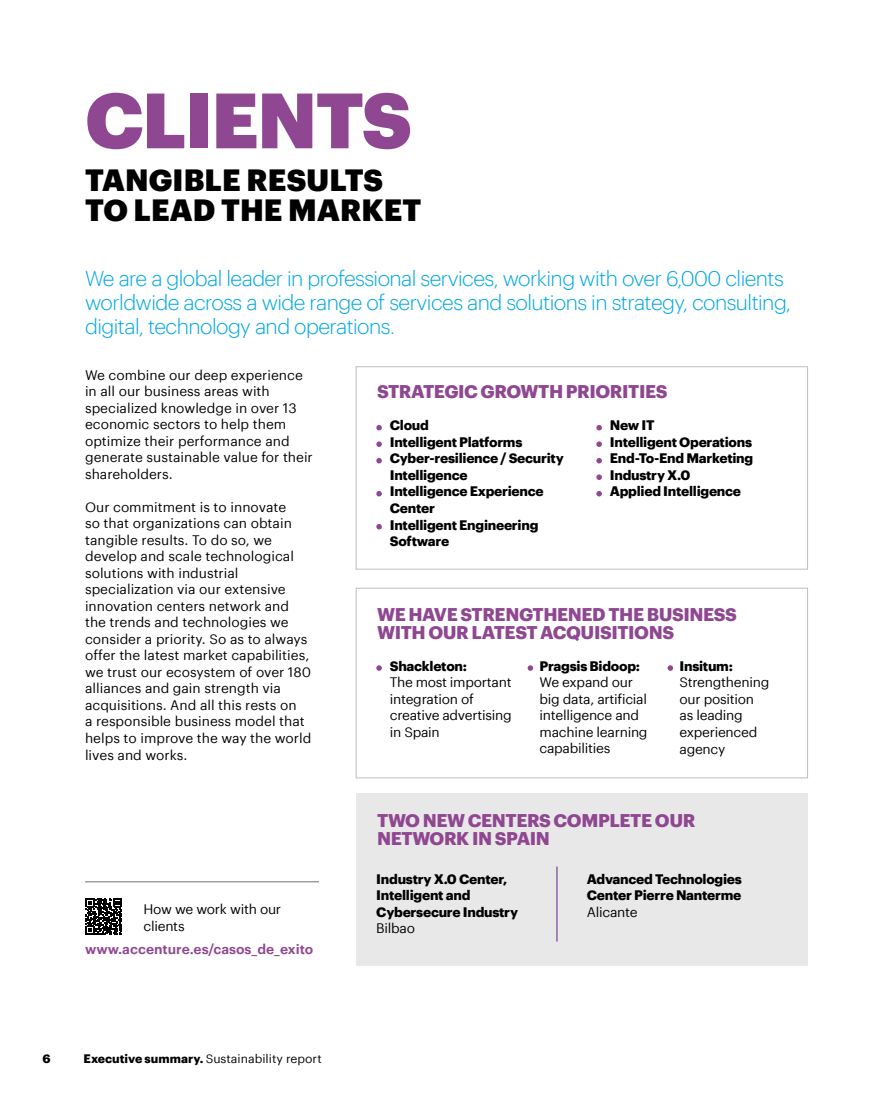
<style>
.page{position:relative;width:893px;height:1106px;background:#fff}
.page>*{position:absolute;margin:0;border:0;box-sizing:border-box;transform-origin:0 0}
.t1{font:900 76.5px "Graphik";letter-spacing:-.02em;color:#8f4791}
.t2{font:900 30px/30px "Graphik";letter-spacing:.005em;color:#000}
.t3{font:300 21px/24px "Graphik";letter-spacing:-.03em;color:#00a9e1}
.t4{font:700 18px/18px "Graphik";letter-spacing:-.025em;color:#8f4791}
.t5{font:13.5px/16.5px "Graphik";color:#000}
.t6{font:700 13.5px/16.5px "Graphik";letter-spacing:-.02em;color:#000}
.t7{font:13.5px/16.5px "Graphik";letter-spacing:-.02em;color:#000}
.t8{font:600 13.5px "Graphik";color:#8f4791}
.t9{font:12px "Graphik";color:#000}
.t10{font:700 12px "Graphik";color:#000}
.s1{font-weight:700}
</style>
<div class="page">
<div style="left:356px;top:793px;width:451px;height:173px;background:#e9e8e8"></div>
<div style="left:356px;top:588px;width:452px;height:190px;border:1px solid #c0bfbf"></div>
<svg style="left:376px;top:425px;width:6px;height:5px"></svg>
<svg style="left:376px;top:441px;width:6px;height:6px"></svg>
<svg style="left:376px;top:458px;width:6px;height:5px"></svg>
<svg style="left:376px;top:491px;width:6px;height:5px"></svg>
<svg style="left:376px;top:524px;width:6px;height:5px"></svg>
<svg style="left:596px;top:425px;width:6px;height:5px"></svg>
<svg style="left:596px;top:441px;width:6px;height:6px"></svg>
<svg style="left:596px;top:458px;width:6px;height:5px"></svg>
<svg style="left:596px;top:474px;width:6px;height:6px"></svg>
<svg style="left:596px;top:491px;width:6px;height:5px"></svg>
<svg style="left:376px;top:665px;width:6px;height:6px"></svg>
<svg style="left:528px;top:665px;width:5px;height:6px"></svg>
<svg style="left:668px;top:665px;width:5px;height:6px"></svg>
<div style="left:356px;top:366px;width:452px;height:203px;border:1px solid #c0bfbf"></div>
<svg style="left:86px;top:898px;width:36px;height:36px"></svg>
<hr style="left:85px;top:881px;width:234px;height:1px;background:#6f7170">
<hr style="left:557px;top:866px;width:1px;height:75px;background:#622181">
<h1 class="t1" style="left:85px;top:61px;width:328px">CLIENTS</h1>
<h2 class="t2" style="left:85px;top:162px;width:338px">TANGIBLE RESULTS<br>TO LEAD THE MARKET</h2>
<h3 class="t3" style="left:85px;top:264px;width:708px">We are a global leader in professional services, working with over 6,000 clients worldwide across a wide range of services and solutions in strategy, consulting, digital, technology and operations.</h3>
<p class="t5" style="left:85px;top:365px;width:229px">We combine our deep experience in all our business areas with specialized knowledge in over 13 economic sectors to help them optimize their performance and generate sustainable value for their shareholders.</p>
<p class="t5" style="left:85px;top:497px;width:228px">Our commitment is to innovate<br>so that organizations can obtain tangible results. To do so, we develop and scale technological solutions with industrial specialization via our extensive innovation centers network and the trends and technologies we consider a priority. So as to always offer the latest market capabilities, we trust our ecosystem of over 180 alliances and gain strength via acquisitions. And all this rests on<br>a responsible business model that helps to improve the way the world lives and works.</p>
<h3 class="t4" style="left:377px;top:380px;width:292px">STRATEGIC GROWTH PRIORITIES</h3>
<p class="t6" style="left:390px;top:416px;width:175px">Cloud<br>Intelligent Platforms<br>Cyber-resilience / Security<br>Intelligence<br>Intelligence Experience<br>Center<br>Intelligent Engineering<br>Software</p>
<p class="t6" style="left:610px;top:416px;width:145px">New IT<br>Intelligent Operations<br>End-To-End Marketing<br>Industry X.0<br>Applied Intelligence</p>
<h3 class="t4" style="left:377px;top:604px;width:361px">WE HAVE STRENGTHENED THE BUSINESS<br>WITH OUR LATEST ACQUISITIONS</h3>
<p class="t6" style="left:539px;top:656px;width:102px">Pragsis Bidoop:</p>
<p class="t7" style="left:539px;top:673px;width:110px">We expand our big data, artificial intelligence and machine learning capabilities</p>
<p class="t6" style="left:679px;top:656px;width:55px">Insitum:</p>
<p class="t7" style="left:679px;top:673px;width:91px">Strengthening our position as leading experienced agency</p>
<p class="t6" style="left:390px;top:656px;width:79px">Shackleton:</p>
<p class="t7" style="left:390px;top:673px;width:123px">The most important integration of creative advertising in Spain</p>
<p class="t7" style="left:144px;top:900px;width:139px">How we work with our clients</p>
<p class="t8" style="left:85px;top:938px;width:230px">www.accenture.es/casos_de_exito</p>
<p class="t10" style="left:43px;top:1049px;width:10px">6</p>
<p class="t9" style="left:84px;top:1050px;width:240px"><span class="s1">Executive summary.</span> Sustainability report</p>
<h3 class="t4" style="left:377px;top:809px;width:320px">TWO NEW CENTERS COMPLETE OUR<br>NETWORK IN SPAIN</h3>
<p class="t6" style="left:376px;top:869px;width:143px">Industry X.0 Center,<br>Intelligent and<br>Cybersecure Industry</p>
<p class="t5" style="left:376px;top:918px;width:40px">Bilbao</p>
<p class="t6" style="left:587px;top:869px;width:157px">Advanced Technologies<br>Center Pierre Nanterme</p>
<p class="t7" style="left:587px;top:902px;width:52px">Alicante</p>
</div>
